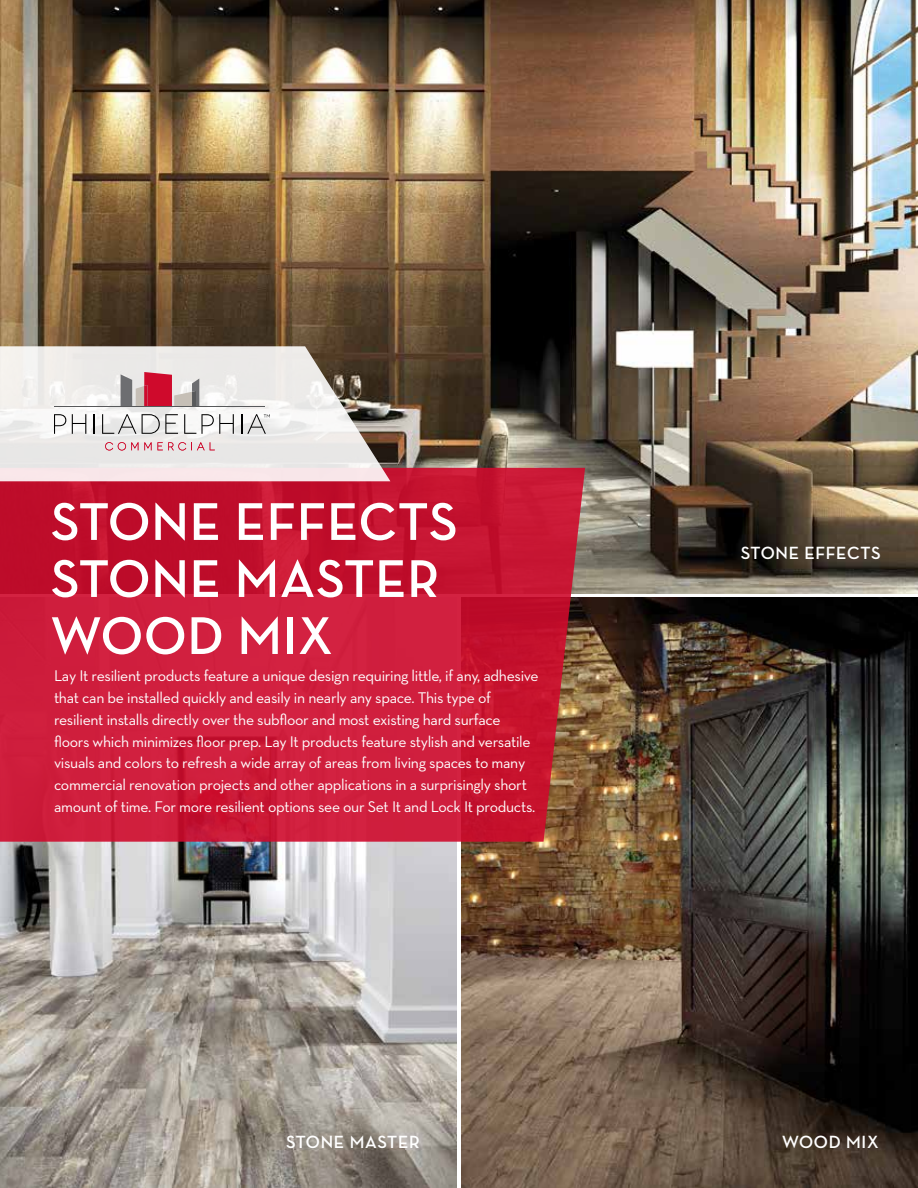
<style>
.page{position:relative;width:918px;height:1188px;background:#fff}
.page>*{position:absolute;margin:0;border:0;box-sizing:border-box;transform-origin:0 0}
.t1{font:700 54px/57px "Neutra Disp";letter-spacing:.02em;color:#fff}
.t2{font:700 18px "Neutra Disp";letter-spacing:.04em;color:#fff}
.t3{font:15.75px/21.8px "Neutra Text";letter-spacing:-.02em;color:#fff}
</style>
<div class="page">
<img style="left:0;top:0;width:918px;height:593px">
<img style="left:0;top:842px;width:457px;height:346px">
<img style="left:461px;top:597px;width:457px;height:591px">
<svg style="left:0;top:468px;width:585px;height:374px;background:#c71b37"></svg>
<svg style="left:0;top:346px;width:390px;height:135px;fill:#ece9e8"></svg>
<svg style="left:121px;top:372px;width:78px;height:34px;background:#c4808a"></svg>
<svg style="left:54px;top:414px;width:12px;height:20px"></svg>
<svg style="left:72px;top:414px;width:14px;height:20px"></svg>
<svg style="left:94px;top:414px;width:1px;height:20px"></svg>
<svg style="left:102px;top:414px;width:34px;height:20px"></svg>
<svg style="left:142px;top:414px;width:36px;height:20px"></svg>
<svg style="left:184px;top:414px;width:50px;height:20px"></svg>
<svg style="left:105px;top:442px;width:110px;height:9px"></svg>
<hr style="left:55px;top:406px;width:210px;height:1px;background:#58595b">
<svg style="left:241px;top:414px;width:29px;height:20px"></svg>
<h1 class="t1" style="left:51px;top:494px;width:408px">STONE EFFECTS<br>STONE MASTER<br>WOOD MIX</h1>
<p class="t3" style="left:54px;top:665px;width:486px">Lay It resilient products feature a unique design requiring little, if any, adhesive that can be installed quickly and easily in nearly any space. This type of resilient installs directly over the subfloor and most existing hard surface floors which minimizes floor prep. Lay It products feature stylish and versatile visuals and colors to refresh a wide array of areas from living spaces to many commercial renovation projects and other applications in a surprisingly short amount of time. For more resilient options see our Set It and Lock It products.</p>
<p class="t2" style="left:741px;top:543px;width:141px">STONE EFFECTS</p>
<p class="t2" style="left:286px;top:1132px;width:135px">STONE MASTER</p>
<p class="t2" style="left:782px;top:1132px;width:98px">WOOD MIX</p>
</div>
